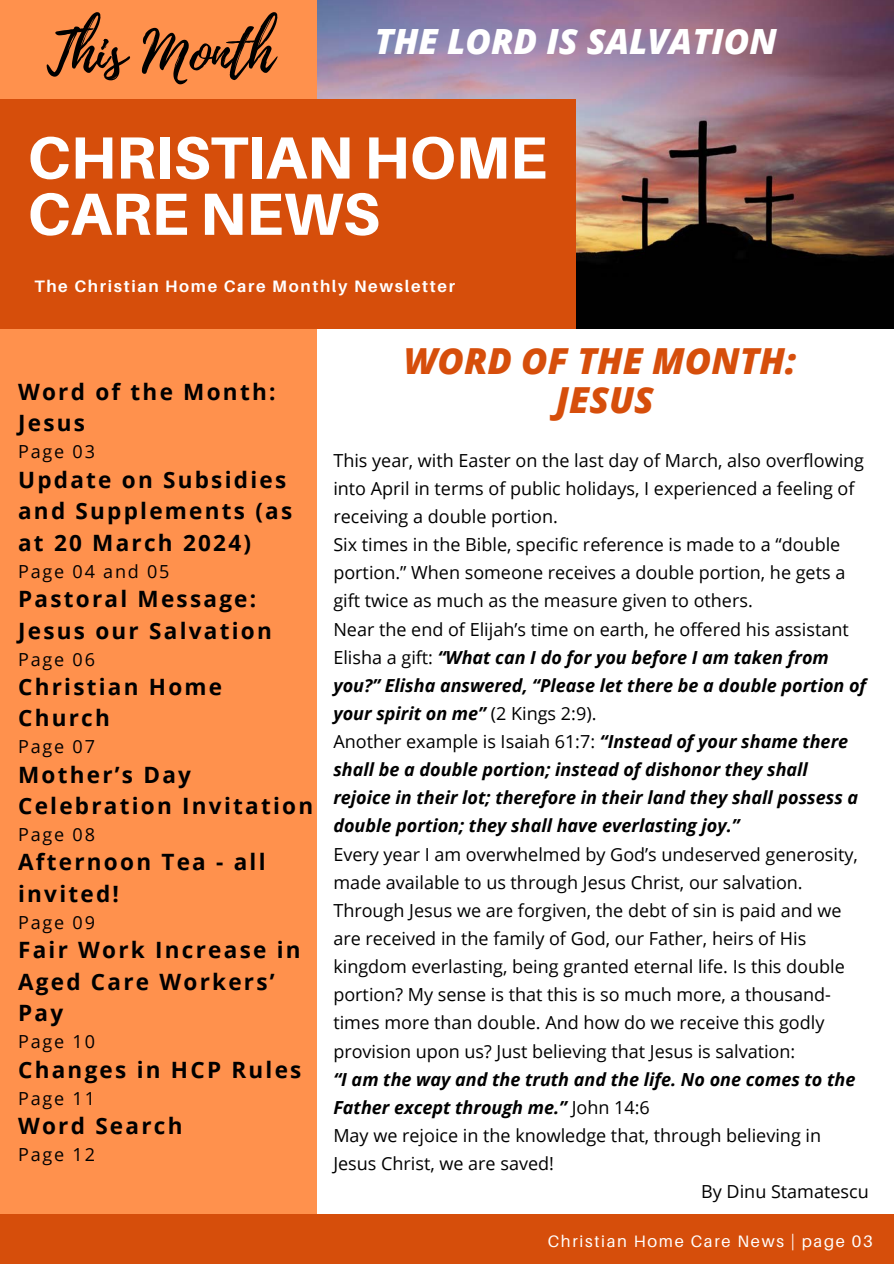
<style>
.page{position:relative;width:894px;height:1264px;background:#fff}
.page>*{position:absolute;margin:0;border:0;box-sizing:border-box;transform-origin:0 0}
.t1{font:800 59.55px/56.2px "Aileron";color:#fff}
.t2{font:57.15px "Playlist Script";color:#000}
.t3{font:italic 800 35.85px/39.6px "Open Sans";color:#d64e0b;text-align:center}
.t4{font:italic 800 34.8px "Open Sans";color:#fff}
.t5{font:700 22.5px/31.5px "Open Sans";letter-spacing:.1em;color:#000}
.t6{font:18px/28px "Open Sans";color:#000}
.t7{font:italic 700 18px/28.2px "Open Sans";color:#000}
.t8{font:18px "Open Sans";letter-spacing:.1em;color:#000}
.t9{font:700 16.5px "Aileron";letter-spacing:.1em;color:#fff}
.t10{font:16.5px "Aileron";letter-spacing:.1em;color:#fff}
.s1{font-weight:400;font-style:normal}
</style>
<div class="page">
<img style="left:316px;top:0;width:577px;height:328px">
<div style="left:0;top:0;width:316px;height:1263px;background:#ff914d"></div>
<div style="left:0;top:1214px;width:893px;height:49px;background:#d64e0b"></div>
<div style="left:0;top:99px;width:576px;height:230px;background:#d64e0b"></div>
<p class="t2" style="left:47px;top:12px;width:228px">This Month</p>
<p class="t4" style="left:374px;top:17px;width:403px">THE LORD IS SALVATION</p>
<h5 class="t1" style="left:27px;top:128px;width:521px">CHRISTIAN HOME<br>CARE NEWS</h5>
<h4 class="t9" style="left:34px;top:276px;width:422px">The Christian Home Care Monthly Newsletter</h4>
<p class="t5" style="left:18px;top:375px;width:259px">Word of the Month:<br>Jesus</p>
<p class="t6" style="left:18px;top:437px;width:78px">Page 03</p>
<p class="t5" style="left:18px;top:463px;width:275px">Update on Subsidies and Supplements (as at 20 March 2024)</p>
<p class="t8" style="left:18px;top:558px;width:153px">Page 04 and 05</p>
<p class="t5" style="left:18px;top:582px;width:255px">Pastoral Message:<br>Jesus our Salvation</p>
<p class="t6" style="left:18px;top:644px;width:78px">Page 06</p>
<p class="t5" style="left:18px;top:670px;width:205px">Christian Home<br>Church</p>
<p class="t6" style="left:18px;top:732px;width:78px">Page 07</p>
<p class="t5" style="left:18px;top:758px;width:296px">Mother’s Day<br>Celebration Invitation</p>
<p class="t6" style="left:18px;top:820px;width:78px">Page 08</p>
<p class="t5" style="left:18px;top:846px;width:249px">Afternoon Tea - all invited!</p>
<p class="t6" style="left:18px;top:907px;width:78px">Page 09</p>
<p class="t5" style="left:18px;top:933px;width:284px">Fair Work Increase in<br>Aged Care Workers’<br>Pay</p>
<p class="t6" style="left:18px;top:1027px;width:78px">Page 10</p>
<p class="t5" style="left:18px;top:1053px;width:285px">Changes in HCP Rules</p>
<p class="t6" style="left:18px;top:1083px;width:78px">Page 11</p>
<p class="t5" style="left:18px;top:1109px;width:166px">Word Search</p>
<p class="t6" style="left:18px;top:1139px;width:78px">Page 12</p>
<p class="t3" style="left:404px;top:340px;width:393px">WORD OF THE MONTH:<br>JESUS</p>
<h3 class="t6" style="left:333px;top:445px;width:532px">This year, with Easter on the last day of March, also overflowing into April in terms of public holidays, I experienced a feeling of receiving a double portion.</h3>
<h1 class="t6" style="left:333px;top:530px;width:513px">Six times in the Bible, specific reference is made to a “double portion.” When someone receives a double portion, he gets a gift twice as much as the measure given to others.</h1>
<h5 class="t7" style="left:333px;top:614px;width:534px"><span class="s1">Near the end of Elijah’s time on earth, he offered his assistant Elisha a gift:</span> “What can I do for you before I am taken from you?” Elisha answered, “Please let there be a double portion of your spirit on me” <span class="s1">(2 Kings 2:9).</span></h5>
<h3 class="t7" style="left:333px;top:727px;width:526px"><span class="s1">Another example is Isaiah 61:7:</span> “Instead of your shame there shall be a double portion; instead of dishonor they shall rejoice in their lot; therefore in their land they shall possess a double portion; they shall have everlasting joy.”</h3>
<p class="t6" style="left:333px;top:839px;width:526px">Every year I am overwhelmed by God’s undeserved generosity, made available to us through Jesus Christ, our salvation.<br>Through Jesus we are forgiven, the debt of sin is paid and we are received in the family of God, our Father, heirs of His kingdom everlasting, being granted eternal life. Is this double portion? My sense is that this is so much more, a thousand&shy;times more than double. And how do we receive this godly provision upon us? Just believing that Jesus is salvation:</p>
<p class="t7" style="left:333px;top:1064px;width:523px">“I am the way and the truth and the life. No one comes to the<br>Father except through me.” <span class="s1">John 14:6</span></p>
<p class="t6" style="left:333px;top:1120px;width:489px">May we rejoice in the knowledge that, through believing in<br>Jesus Christ, we are saved!</p>
<p class="t6" style="left:701px;top:1177px;width:169px">By Dinu Stamatescu</p>
<p class="t10" style="left:547px;top:1230px;width:326px">Christian Home Care News | page 03</p>
</div>
